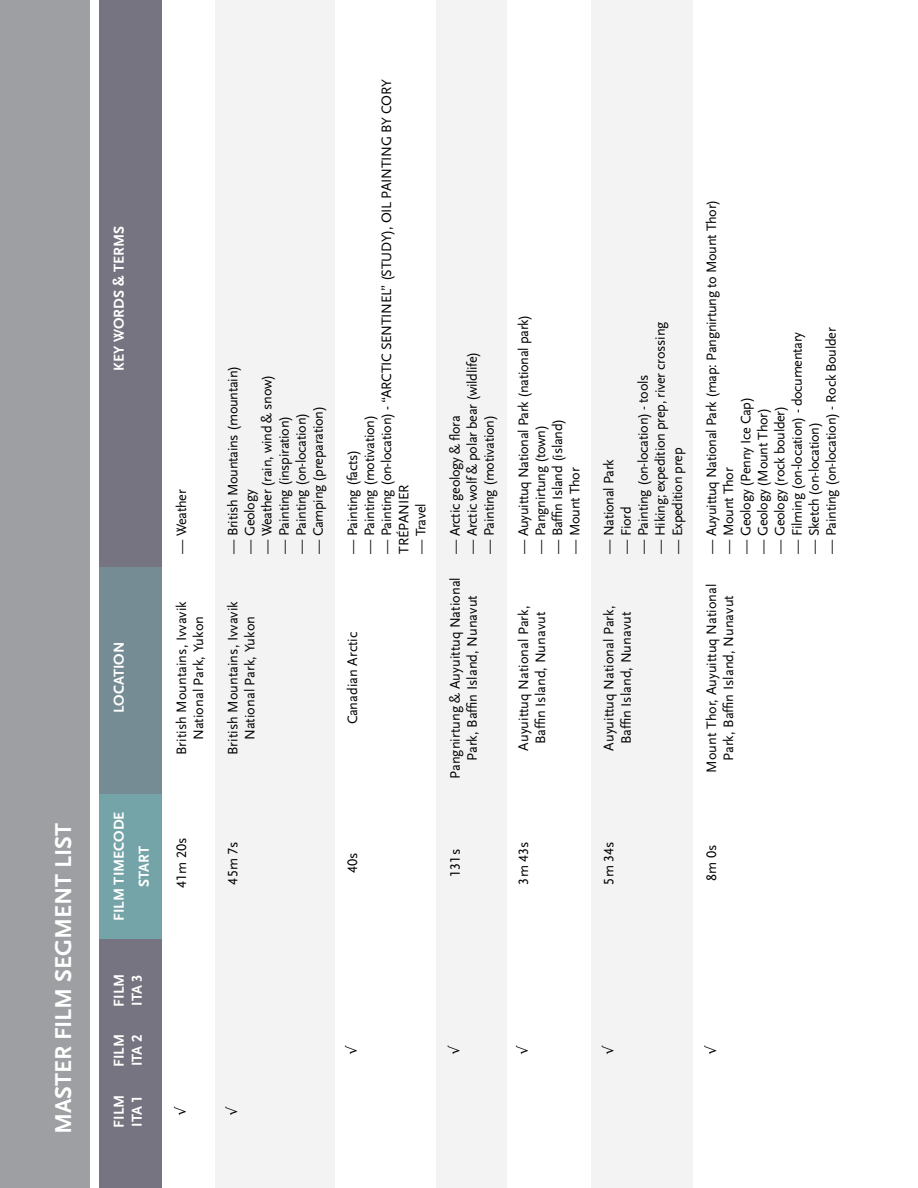
<style>
.page{position:relative;width:918px;height:1188px;background:#fff}
.page>*{position:absolute;margin:0;border:0;box-sizing:border-box;transform-origin:0 0}
.t1{font:700 24px "Scala Sans LF";color:#fff}
.t2{font:700 15px/18px "Scala Sans LF";color:#fff}
.t3{font:14.25px/17.1px "Scala Sans LF";letter-spacing:-.02em;color:#000}
.t4{font:14.25px/17.1px "Scala Sans LF";color:#000;text-align:center}
</style>
<div class="page">
<div style="left:0;top:0;width:89px;height:1188px;background:#9d9fa2"></div>
<div style="left:99px;top:0;width:63px;height:1188px;background:#767480"></div>
<div style="left:99px;top:567px;width:63px;height:227px;background:#758c94"></div>
<div style="left:99px;top:794px;width:63px;height:145px;background:#75a4a8"></div>
<div style="left:215px;top:0;width:120px;height:1188px;background:#f3f3f3"></div>
<div style="left:436px;top:0;width:70px;height:1188px;background:#f3f3f3"></div>
<div style="left:591px;top:0;width:102px;height:1188px;background:#f3f3f3"></div>
<h1 class="t1" style="left:51px;top:1134px;width:313px;rotate:-90deg">MASTER FILM SEGMENT LIST</h1>
<p class="t2" style="left:110px;top:371px;width:146px;rotate:-90deg">KEY WORDS &amp; TERMS</p>
<p class="t2" style="left:110px;top:713px;width:73px;rotate:-90deg">LOCATION</p>
<p class="t2" style="left:107px;top:921px;width:111px;line-height:24.8px;text-align:center;rotate:-90deg">FILM TIMECODE<br>START</p>
<p class="t2" style="left:110px;top:1007px;width:34px;rotate:-90deg">FILM<br>ITA 3</p>
<p class="t2" style="left:110px;top:1067px;width:34px;rotate:-90deg">FILM<br>ITA 2</p>
<p class="t2" style="left:110px;top:1128px;width:34px;rotate:-90deg">FILM<br>ITA 1</p>
<p class="t3" style="left:173px;top:554px;width:65px;rotate:-90deg">— Weather</p>
<p class="t3" style="left:224px;top:554px;width:189px;rotate:-90deg">— British Mountains (mountain)</p>
<p class="t3" style="left:259px;top:554px;width:181px;rotate:-90deg">— Weather (rain, wind &amp; snow)</p>
<p class="t3" style="left:276px;top:554px;width:139px;rotate:-90deg">— Painting (inspiration)</p>
<p class="t3" style="left:293px;top:554px;width:142px;rotate:-90deg">— Painting (on-location)</p>
<p class="t3" style="left:310px;top:554px;width:149px;rotate:-90deg">— Camping (preparation)</p>
<p class="t3" style="left:242px;top:554px;width:65px;rotate:-90deg">— Geology</p>
<p class="t4" style="left:173px;top:755px;width:155px;rotate:-90deg">British Mountains, Ivvavik<br>National Park, Yukon</p>
<p class="t4" style="left:224px;top:755px;width:155px;rotate:-90deg">British Mountains, Ivvavik<br>National Park, Yukon</p>
<p class="t3" style="left:378px;top:554px;width:475px;rotate:-90deg">— Painting (on-location) - “ARCTIC SENTINEL” (STUDY), OIL PAINTING BY CORY<br>TRÉPANIER</p>
<p class="t3" style="left:361px;top:554px;width:140px;rotate:-90deg">— Painting (motivation)</p>
<p class="t3" style="left:344px;top:554px;width:105px;rotate:-90deg">— Painting (facts)</p>
<p class="t3" style="left:413px;top:554px;width:52px;rotate:-90deg">— Travel</p>
<p class="t4" style="left:344px;top:724px;width:94px;rotate:-90deg">Canadian Arctic</p>
<p class="t3" style="left:464px;top:554px;width:203px;rotate:-90deg">— Arctic wolf &amp; polar bear (wildlife)</p>
<p class="t3" style="left:447px;top:554px;width:140px;rotate:-90deg">— Arctic geology &amp; flora</p>
<p class="t3" style="left:481px;top:554px;width:140px;rotate:-90deg">— Painting (motivation)</p>
<p class="t4" style="left:447px;top:779px;width:203px;rotate:-90deg">Pangnirtung &amp; Auyuittuq National<br>Park, Baffin Island, Nunavut</p>
<p class="t3" style="left:515px;top:554px;width:240px;rotate:-90deg">— Auyuittuq National Park (national park)</p>
<p class="t3" style="left:652px;top:554px;width:233px;rotate:-90deg">— Hiking; expedition prep, river crossing</p>
<p class="t3" style="left:635px;top:554px;width:180px;rotate:-90deg">— Painting (on-location) - tools</p>
<p class="t3" style="left:532px;top:554px;width:130px;rotate:-90deg">— Pangnirtung (town)</p>
<p class="t3" style="left:549px;top:554px;width:136px;rotate:-90deg">— Baffin Island (island)</p>
<p class="t3" style="left:669px;top:554px;width:108px;rotate:-90deg">— Expedition prep</p>
<p class="t3" style="left:566px;top:554px;width:87px;rotate:-90deg">— Mount Thor</p>
<p class="t3" style="left:601px;top:554px;width:96px;rotate:-90deg">— National Park</p>
<p class="t3" style="left:618px;top:554px;width:49px;rotate:-90deg">— Fiord</p>
<p class="t4" style="left:515px;top:751px;width:146px;rotate:-90deg">Auyuittuq National Park,<br>Baffin Island, Nunavut</p>
<p class="t4" style="left:601px;top:751px;width:146px;rotate:-90deg">Auyuittuq National Park,<br>Baffin Island, Nunavut</p>
<p class="t3" style="left:703px;top:554px;width:355px;rotate:-90deg">— Auyuittuq National Park (map: Pangnirtung to Mount Thor)</p>
<p class="t3" style="left:823px;top:554px;width:228px;rotate:-90deg">— Painting (on-location) - Rock Boulder</p>
<p class="t3" style="left:789px;top:554px;width:223px;rotate:-90deg">— Filming (on-location) - documentary</p>
<p class="t3" style="left:737px;top:554px;width:158px;rotate:-90deg">— Geology (Penny Ice Cap)</p>
<p class="t3" style="left:755px;top:554px;width:147px;rotate:-90deg">— Geology (Mount Thor)</p>
<p class="t3" style="left:772px;top:554px;width:149px;rotate:-90deg">— Geology (rock boulder)</p>
<p class="t3" style="left:806px;top:554px;width:133px;rotate:-90deg">— Sketch (on-location)</p>
<p class="t3" style="left:720px;top:554px;width:87px;rotate:-90deg">— Mount Thor</p>
<p class="t4" style="left:703px;top:773px;width:191px;rotate:-90deg">Mount Thor, Auyuittuq National<br>Park, Baffin Island, Nunavut</p>
<p class="t3" style="left:173px;top:888px;width:52px;rotate:-90deg">41m 20s</p>
<p class="t3" style="left:224px;top:885px;width:45px;rotate:-90deg">45m 7s</p>
<p class="t3" style="left:344px;top:873px;width:22px;rotate:-90deg">40s</p>
<p class="t3" style="left:447px;top:877px;width:29px;rotate:-90deg">131s</p>
<p class="t3" style="left:515px;top:885px;width:45px;rotate:-90deg">3m 43s</p>
<p class="t3" style="left:601px;top:885px;width:45px;rotate:-90deg">5m 34s</p>
<p class="t3" style="left:703px;top:881px;width:38px;rotate:-90deg">8m 0s</p>
</div>
